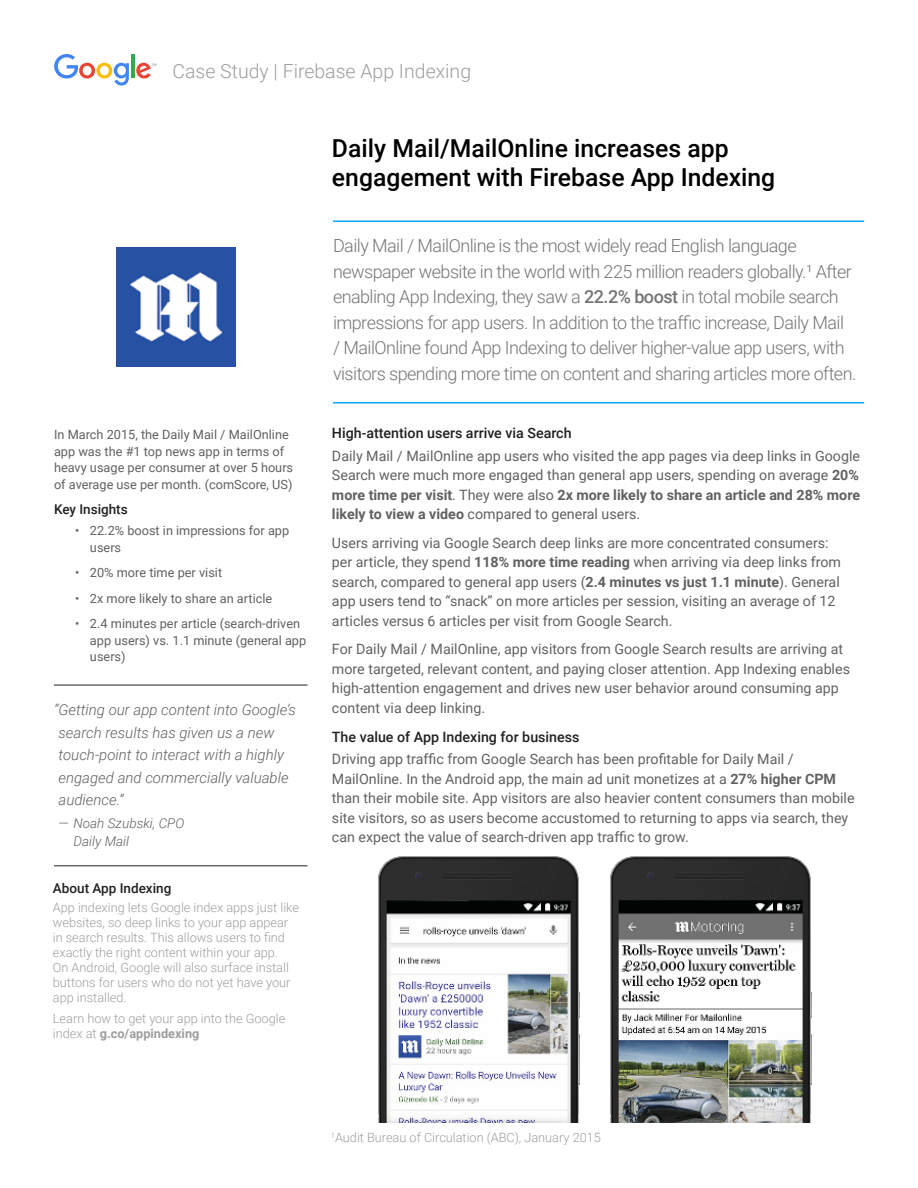
<style>
.page{position:relative;width:918px;height:1188px;background:#fff}
.page>*{position:absolute;margin:0;border:0;box-sizing:border-box;transform-origin:0 0}
.t1{font:500 24.75px/29.7px "Roboto";color:#000}
.t2{font:300 19.5px "Roboto";color:#9e9e9e}
.t3{font:300 18px/25.5px "Roboto";letter-spacing:-.03em;color:#757575}
.t4{font:italic 300 15px/22.5px "Roboto";color:#616161}
.t5{font:14.25px/19.5px "Roboto";color:#616161}
.t6{font:500 14.25px "Roboto";color:#212121}
.t7{font:500 13.5px "Roboto";color:#212121}
.t8{font:italic 300 13.5px/18px "Roboto";color:#616161}
.t9{font:300 12.75px/15px "Roboto";color:#9e9e9e}
.t10{font:12.75px/16.5px "Roboto";color:#616161}
.s1{font-weight:700}
.s2{font-weight:500}
</style>
<div class="page">
<svg style="left:54px;top:54px;width:75px;height:32px"></svg>
<hr style="left:131px;top:55px;width:4px;height:23px;background:#34a853">
<svg style="left:136px;top:63px;width:20px;height:15px"></svg>
<img style="left:116px;top:247px;width:119px;height:120px">
<hr style="left:54px;top:685px;width:254px;height:1px;background:#212121">
<hr style="left:54px;top:865px;width:254px;height:1px;background:#212121">
<hr style="left:333px;top:220px;width:531px;height:2px;background:#03a9f4">
<hr style="left:333px;top:402px;width:531px;height:2px;background:#03a9f4">
<img style="left:378px;top:856px;width:434px;height:266px">
<h2 class="t2" style="left:172px;top:57px;width:300px">Case Study | Firebase App Indexing</h2>
<h1 class="t1" style="left:332px;top:132px;width:445px">Daily Mail/MailOnline increases app engagement with Firebase App Indexing</h1>
<p class="t10" style="left:54px;top:426px;width:241px">In March 2015, the Daily Mail / MailOnline app was the #1 top news app in terms of heavy usage per consumer at over 5 hours of average use per month. (comScore, US)</p>
<p class="t7" style="left:54px;top:500px;width:75px">Key Insights</p>
<p class="t10" style="left:90px;top:522px;width:201px;text-indent:-15px">• 22.2% boost in impressions for app users</p>
<p class="t10" style="left:75px;top:564px;width:149px">• 20% more time per visit</p>
<p class="t10" style="left:75px;top:590px;width:199px">• 2x more likely to share an article</p>
<p class="t10" style="left:90px;top:615px;width:218px;text-indent:-15px">• 2.4 minutes per article (search-driven app users) vs. 1.1 minute (general app users)</p>
<p class="t4" style="left:58px;top:698px;width:239px;text-indent:-4px">“Getting our app content into Google’s search results has given us a new touch-point to interact with a highly engaged and commercially valuable audience.”</p>
<p class="t8" style="left:73px;top:814px;width:112px;text-indent:-15px">— Noah Szubski, CPO<br>Daily Mail</p>
<p class="t7" style="left:53px;top:879px;width:120px">About App Indexing</p>
<p class="t9" style="left:53px;top:900px;width:248px">App indexing lets Google index apps just like websites, so deep links to your app appear in search results. This allows users to find exactly the right content within your app.<br>On Android, Google will also surface install buttons for users who do not yet have your app installed.</p>
<p class="t9" style="left:53px;top:1011px;width:234px">Learn how to get your app into the Google index at <span class="s1">g.co/appindexing</span></p>
<p class="t3" style="left:333px;top:232px;width:525px">Daily Mail / MailOnline is the most widely read English language newspaper website in the world with 225 million readers globally.¹ After enabling App Indexing, they saw a <span class="s2">22.2% boost</span> in total mobile search impressions for app users. In addition to the traffic increase, Daily Mail<br>/ MailOnline found App Indexing to deliver higher-value app users, with visitors spending more time on content and sharing articles more often.</p>
<p class="t6" style="left:332px;top:423px;width:241px">High-attention users arrive via Search</p>
<p class="t5" style="left:332px;top:445px;width:530px;text-align:justify">Daily Mail / MailOnline app users who visited the app pages via deep links in Google Search were much more engaged than general app users, spending on average <span class="s1">20% more time per visit</span>. They were also <span class="s1">2x more likely to share an article and 28% more likely to view a video</span> compared to general users.</p>
<p class="t5" style="left:332px;top:532px;width:511px">Users arriving via Google Search deep links are more concentrated consumers: per article, they spend <span class="s1">118% more time reading</span> when arriving via deep links from search, compared to general app users (<span class="s1">2.4 minutes vs just 1.1 minute</span>). General app users tend to “snack” on more articles per session, visiting an average of 12 articles versus 6 articles per visit from Google Search.</p>
<p class="t5" style="left:332px;top:639px;width:520px">For Daily Mail / MailOnline, app visitors from Google Search results are arriving at more targeted, relevant content, and paying closer attention. App Indexing enables high-attention engagement and drives new user behavior around consuming app content via deep linking.</p>
<p class="t6" style="left:332px;top:727px;width:249px">The value of App Indexing for business</p>
<p class="t5" style="left:332px;top:749px;width:524px">Driving app traffic from Google Search has been profitable for Daily Mail / MailOnline. In the Android app, the main ad unit monetizes at a <span class="s1">27% higher CPM </span>than their mobile site. App visitors are also heavier content consumers than mobile site visitors, so as users become accustomed to returning to apps via search, they can expect the value of search-driven app traffic to grow.</p>
<p class="t9" style="left:331px;top:1130px;width:272px"><sup>1</sup>Audit Bureau of Circulation (ABC), January 2015</p>
</div>
